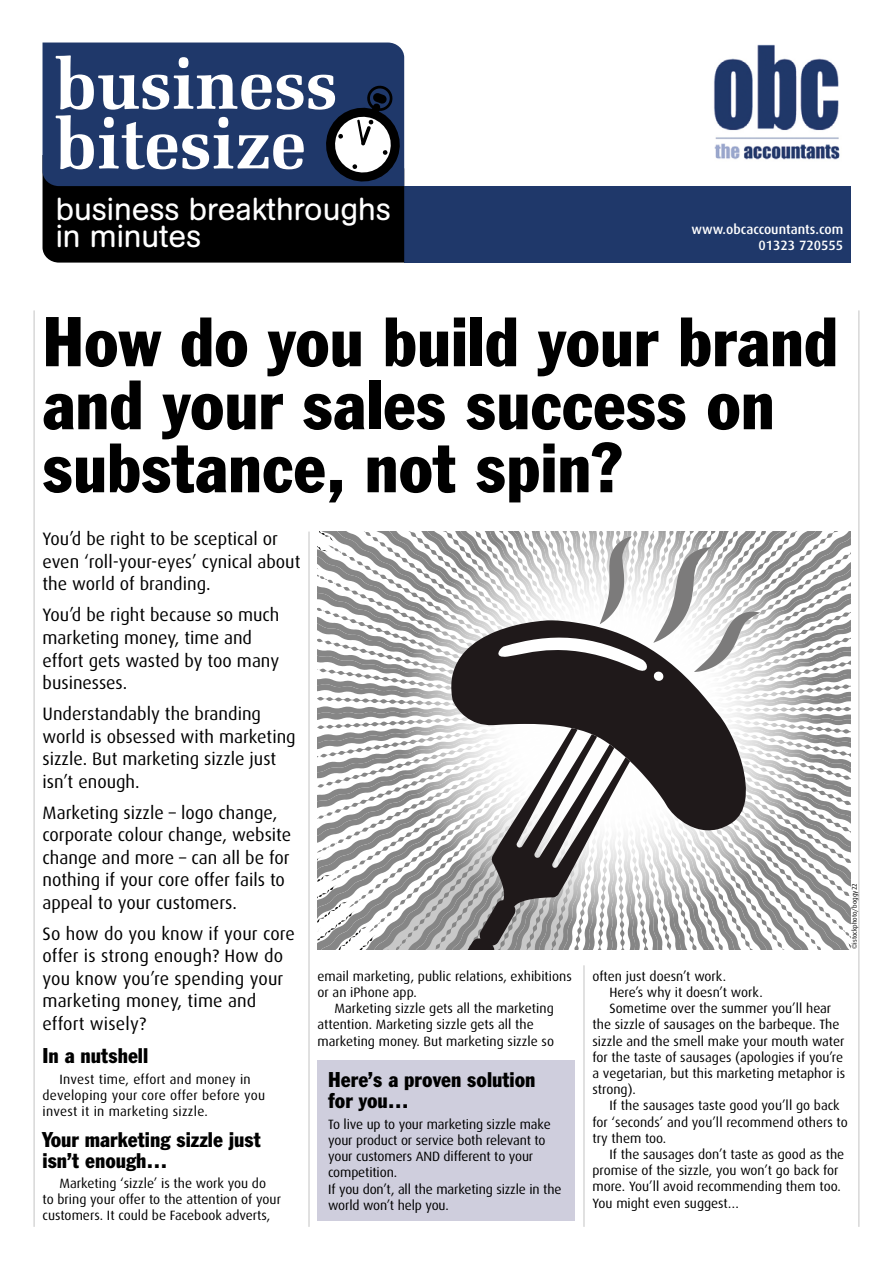
<style>
.page{position:relative;width:893px;height:1263px;background:#fff}
.page>*{position:absolute;margin:0;border:0;box-sizing:border-box;transform-origin:0 0}
.HEADING{font:condensed 69px/63px "Franklin Gothic BT";color:#000}
.t1{font:31.5px/27px "AG Buch Rounded BQ";color:#fff}
.SUBHEAD{font:condensed 21px/21px "Franklin Gothic BT";color:#000}
.first_para2{font:18px/22.5px "Dax";color:#000}
.body{font:13.5px/16.2px "Dax";color:#000}
.body2{font:13.5px/16.2px "Dax";letter-spacing:-.01em;color:#000}
.body2-2{font:13.5px/16.2px "Dax";letter-spacing:.02em;color:#000}
.body-2{font:500 13.5px "Dax";color:#fff}
.PHOTO_CREDIT{font:6.75px "Dax";color:#000}
</style>
<div class="page">
<hr style="left:34px;top:310px;width:1px;height:917px;background:#c6c6c6">
<hr style="left:858px;top:310px;width:1px;height:917px;background:#c6c6c6">
<div style="left:404px;top:186px;width:446px;height:77px;background:#1f386a"></div>
<div style="left:43px;top:43px;width:361px;height:12px;background:#1f386a"></div>
<svg style="left:43px;top:55px;width:362px;height:208px;background:#364157"></svg>
<svg style="left:358px;top:120px;width:5px;height:24px"></svg>
<div style="left:357px;top:120px;width:7px;height:25px;border:2px solid #000"></div>
<img style="left:714px;top:44px;width:126px;height:116px">
<svg style="left:317px;top:531px;width:533px;height:419px"></svg>
<div style="left:317px;top:1060px;width:258px;height:160px;background:#cfcedd"></div>
<hr style="left:308px;top:531px;width:2px;height:696px;background:#c6c6c6">
<hr style="left:583px;top:965px;width:1px;height:262px;background:#c6c6c6">
<h2 class="t1" style="left:56px;top:196px;width:337px">business breakthroughs in minutes</h2>
<p class="body-2" style="left:692px;top:222px;width:153px">www.obcaccountants.com</p>
<p class="body-2" style="left:758px;top:238px;width:86px">01323 720555</p>
<p class="HEADING" style="left:43px;top:308px;width:797px">How do you build your brand and your sales success on substance, not spin?</p>
<p class="first_para2" style="left:43px;top:528px;width:259px">You’d be right to be sceptical or even ‘roll-your-eyes’ cynical about the world of branding.</p>
<p class="first_para2" style="left:43px;top:604px;width:239px">You’d be right because so much marketing money, time and effort gets wasted by too many businesses.</p>
<p class="first_para2" style="left:43px;top:703px;width:255px">Understandably the branding world is obsessed with marketing sizzle. But marketing sizzle just isn’t enough.</p>
<p class="first_para2" style="left:43px;top:801px;width:250px">Marketing sizzle – logo change, corporate colour change, website change and more – can all be for nothing if your core offer fails to appeal to your customers.</p>
<p class="first_para2" style="left:43px;top:922px;width:254px">So how do you know if your core offer is strong enough? How do you know you’re spending your marketing money, time and effort wisely?</p>
<p class="SUBHEAD" style="left:43px;top:1045px;width:107px">In a nutshell</p>
<p class="body2-2" style="left:43px;top:1071px;width:224px;text-indent:17px">Invest time, effort and money in developing your core offer before you invest it in marketing sizzle.</p>
<p class="SUBHEAD" style="left:43px;top:1128px;width:220px">Your marketing sizzle just isn’t enough…</p>
<p class="body" style="left:43px;top:1175px;width:240px;text-indent:17px">Marketing ‘sizzle’ is the work you do<br>to bring your offer to the attention of your customers. It could be Facebook adverts,</p>
<p class="PHOTO_CREDIT" style="left:851px;top:949px;width:68px;rotate:-90deg">©istockphoto/boggy22</p>
<p class="body" style="left:592px;top:968px;width:135px">often just doesn’t work.</p>
<p class="body" style="left:609px;top:984px;width:155px">Here’s why it doesn’t work.</p>
<p class="body" style="left:592px;top:1000px;width:254px;text-indent:17px">Sometime over the summer you’ll hear the sizzle of sausages on the barbeque. The sizzle and the smell make your mouth water for the taste of sausages (apologies if you’re a vegetarian, but this marketing metaphor is strong).</p>
<p class="body" style="left:592px;top:1098px;width:257px;text-indent:17px">If the sausages taste good you’ll go back for ‘seconds’ and you’ll recommend others to try them too.</p>
<p class="body" style="left:592px;top:1146px;width:253px;text-indent:17px">If the sausages don’t taste as good as the promise of the sizzle, you won’t go back for more. You’ll avoid recommending them too.<br>You might even suggest…</p>
<p class="body" style="left:317px;top:968px;width:256px">email marketing, public relations, exhibitions or an iPhone app.</p>
<p class="body" style="left:317px;top:1000px;width:238px;text-indent:17px">Marketing sizzle gets all the marketing attention. Marketing sizzle gets all the marketing money. But marketing sizzle so</p>
<p class="SUBHEAD" style="left:328px;top:1069px;width:209px">Here’s a proven solution for you…</p>
<p class="body2" style="left:328px;top:1116px;width:224px">To live up to your marketing sizzle make your product or service both relevant to your customers AND different to your competition.</p>
<p class="body2" style="left:328px;top:1181px;width:235px">If you don’t, all the marketing sizzle in the world won’t help you.</p>
</div>
